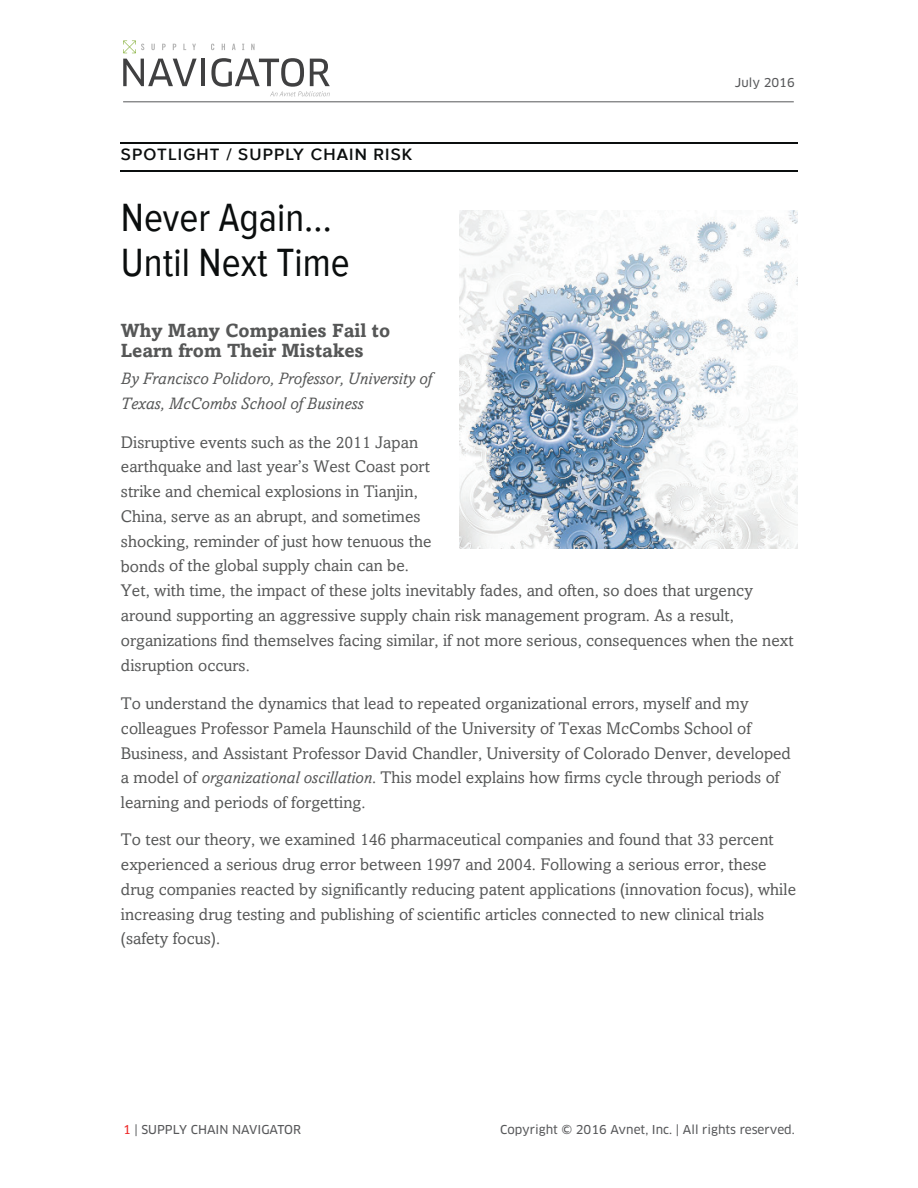
<style>
.page{position:relative;width:918px;height:1188px;background:#fff}
.page>*{position:absolute;margin:0;border:0;box-sizing:border-box;transform-origin:0 0}
.t1{font:40.5px/45px "Proxima Nova Condensed W01";color:#0b0e0e}
.t2{font:700 19.2px/20.2px "Amasis ETW01";color:#565757}
.t3{font:16.95px/24.8px "Amasis ETW01";color:#565757}
.t4{font:italic 16.95px/24.8px "Amasis ETW01";color:#565757}
.t5{font:600 16.95px "Proxima Nova W01";letter-spacing:.065em;color:#0b0e0e}
.t6{font:12px "Clan OT News";color:#57585a}
.s1{font-style:italic}
.s2{color:#ee2c2b}
</style>
<div class="page">
<hr style="left:120px;top:142px;width:678px;height:1px;background:#0b0e0e">
<hr style="left:120px;top:170px;width:678px;height:1px;background:#0b0e0e">
<img style="left:460px;top:211px;width:338px;height:338px">
<hr style="left:123px;top:101px;width:671px;height:1px;background:#57585a">
<svg style="left:151px;top:44px;width:4px;height:6px"></svg>
<svg style="left:162px;top:44px;width:4px;height:6px"></svg>
<svg style="left:173px;top:44px;width:3px;height:6px"></svg>
<svg style="left:183px;top:44px;width:3px;height:6px"></svg>
<svg style="left:192px;top:44px;width:4px;height:6px"></svg>
<svg style="left:211px;top:44px;width:3px;height:6px"></svg>
<svg style="left:222px;top:44px;width:3px;height:6px"></svg>
<svg style="left:232px;top:44px;width:4px;height:6px"></svg>
<svg style="left:251px;top:44px;width:4px;height:6px"></svg>
<svg style="left:123px;top:59px;width:74px;height:27px"></svg>
<hr style="left:201px;top:59px;width:4px;height:27px;background:#404041">
<svg style="left:123px;top:41px;width:21px;height:12px"></svg>
<svg style="left:211px;top:58px;width:119px;height:38px"></svg>
<svg style="left:242px;top:44px;width:2px;height:6px"></svg>
<p class="t5" style="left:121px;top:145px;width:293px">SPOTLIGHT / SUPPLY CHAIN RISK</p>
<h1 class="t1" style="left:121px;top:195px;width:230px">Never Again…<br>Until Next Time</h1>
<p class="t6" style="left:735px;top:76px;width:61px">July 2016</p>
<p class="t2" style="left:121px;top:320px;width:271px">Why Many Companies Fail to<br>Learn from Their Mistakes</p>
<p class="t4" style="left:121px;top:366px;width:313px">By Francisco Polidoro, Professor, University of<br>Texas, McCombs School of Business</p>
<p class="t3" style="left:121px;top:429px;width:674px">Disruptive events such as the 2011 Japan<br>earthquake and last year’s West Coast port<br>strike and chemical explosions in Tianjin,<br>China, serve as an abrupt, and sometimes<br>shocking, reminder of just how tenuous the<br>bonds of the global supply chain can be.<br>Yet, with time, the impact of these jolts inevitably fades, and often, so does that urgency around supporting an aggressive supply chain risk management program. As a result, organizations find themselves facing similar, if not more serious, consequences when the next disruption occurs.</p>
<p class="t3" style="left:121px;top:691px;width:672px">To understand the dynamics that lead to repeated organizational errors, myself and my colleagues Professor Pamela Haunschild of the University of Texas McCombs School of Business, and Assistant Professor David Chandler, University of Colorado Denver, developed a model of <span class="s1">organizational oscillation</span>. This model explains how firms cycle through periods of learning and periods of forgetting.</p>
<p class="t3" style="left:121px;top:827px;width:677px">To test our theory, we examined 146 pharmaceutical companies and found that 33 percent experienced a serious drug error between 1997 and 2004. Following a serious error, these drug companies reacted by significantly reducing patent applications (innovation focus), while increasing drug testing and publishing of scientific articles connected to new clinical trials (safety focus).</p>
<p class="t6" style="left:123px;top:1122px;width:179px"><span class="s2">1</span> | SUPPLY CHAIN NAVIGATOR</p>
<p class="t6" style="left:500px;top:1122px;width:296px">Copyright © 2016 Avnet, Inc. | All rights reserved.</p>
</div>
